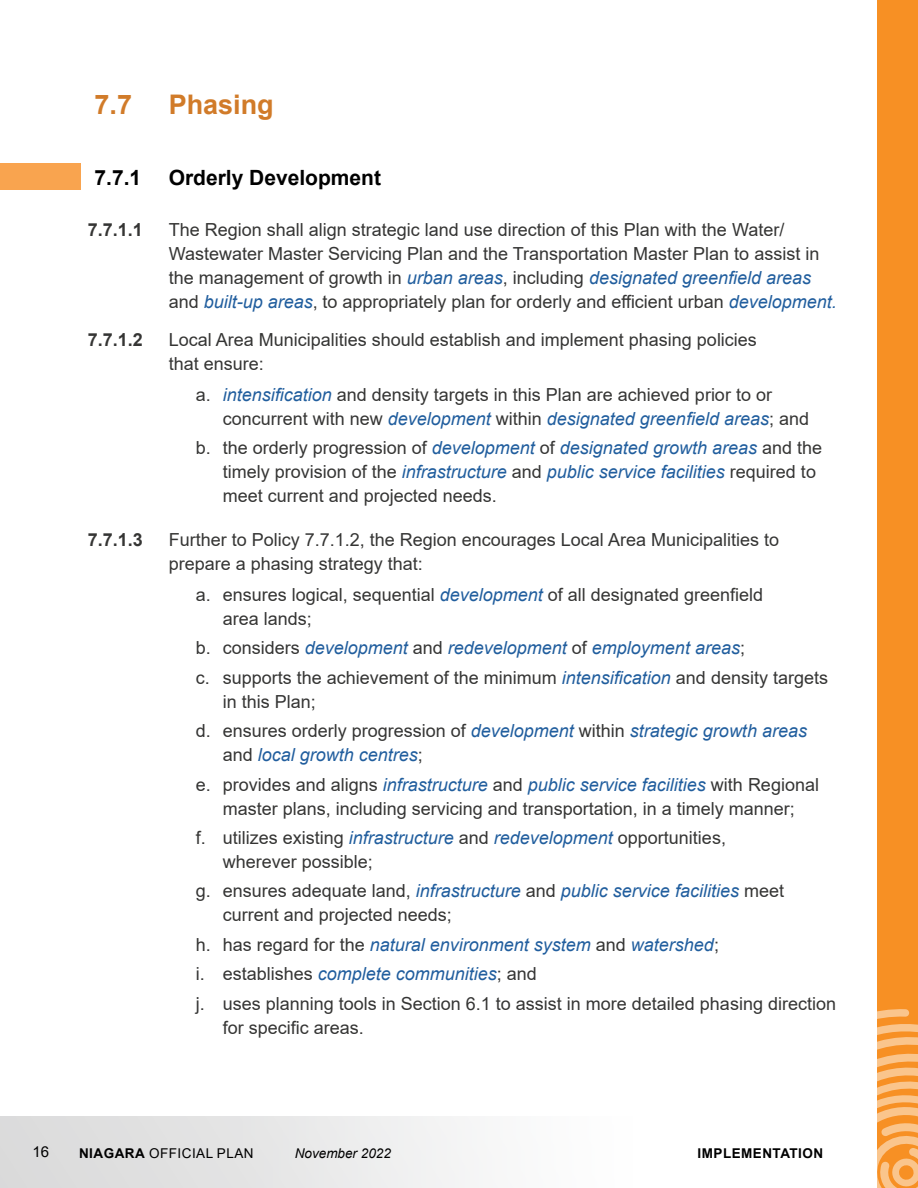
<style>
.page{position:relative;width:918px;height:1188px;background:#fff}
.page>*{position:absolute;margin:0;border:0;box-sizing:border-box;transform-origin:0 0}
.H2_-_0_0{font:700 27px "Arial";color:#d17b29}
.H3_-_0_0_0{font:700 21px "Arial";color:#000}
.Body_indent_0_0_0{font:18px/24px "Arial";color:#353534}
.t1{font:italic 18px/24px "Arial";color:#215e9e}
.Body_indent_0_0_0-2{font:700 18px "Arial";color:#353534}
.t2{font:15px "Arial";color:#000}
.t3{font:13.5px "Arial";letter-spacing:.035em;color:#000}
.t4{font:700 13.5px "Arial";letter-spacing:.035em;color:#000}
.t5{font:italic 13.5px "Arial";color:#000}
.s1{font-style:italic;color:#215e9e}
.s2{font-style:normal;color:#353534}
.s3{font-weight:700}
</style>
<div class="page">
<div style="left:0;top:1117px;width:878px;height:71px;background:linear-gradient(to right,#dadadb,#fff)"></div>
<div style="left:878px;top:0;width:40px;height:1188px;background:#f79024"></div>
<svg style="left:876px;top:1008px;width:42px;height:180px"></svg>
<div style="left:0;top:163px;width:81px;height:27px;background:#f9a44f"></div>
<h2 class="H2_-_0_0" style="left:94px;top:86px;width:39px">7.7</h2>
<h2 class="H2_-_0_0" style="left:169px;top:86px;width:107px">Phasing</h2>
<h3 class="H3_-_0_0_0" style="left:94px;top:163px;width:48px">7.7.1</h3>
<h3 class="H3_-_0_0_0" style="left:169px;top:163px;width:214px">Orderly Development</h3>
<p class="Body_indent_0_0_0-2" style="left:88px;top:217px;width:57px">7.7.1.1</p>
<p class="Body_indent_0_0_0" style="left:169px;top:218px;width:670px">The Region shall align strategic land use direction of this Plan with the Water/ Wastewater Master Servicing Plan and the Transportation Master Plan to assist in the management of growth in <span class="s1">urban areas</span>, including <span class="s1">designated greenfield areas </span>and <span class="s1">built-up areas</span>, to appropriately plan for orderly and efficient urban <span class="s1">development.</span></p>
<p class="Body_indent_0_0_0-2" style="left:88px;top:327px;width:57px">7.7.1.2</p>
<p class="Body_indent_0_0_0" style="left:169px;top:327px;width:590px">Local Area Municipalities should establish and implement phasing policies that ensure:</p>
<p class="Body_indent_0_0_0" style="left:223px;top:382px;width:588px;text-indent:-27px">a. <span class="s1">intensification</span> and density targets in this Plan are achieved prior to or concurrent with new <span class="s1">development</span> within <span class="s1">designated greenfield areas</span>; and</p>
<p class="Body_indent_0_0_0" style="left:223px;top:436px;width:601px;text-indent:-27px">b. the orderly progression of <span class="s1">development</span> of <span class="s1">designated growth areas</span> and the timely provision of the <span class="s1">infrastructure</span> and <span class="s1">public service facilities</span> required to meet current and projected needs.</p>
<p class="Body_indent_0_0_0-2" style="left:88px;top:527px;width:57px">7.7.1.3</p>
<p class="Body_indent_0_0_0" style="left:169px;top:528px;width:612px">Further to Policy 7.7.1.2, the Region encourages Local Area Municipalities to prepare a phasing strategy that:</p>
<p class="Body_indent_0_0_0" style="left:223px;top:583px;width:542px;text-indent:-27px">a. ensures logical, sequential <span class="s1">development</span> of all designated greenfield area lands;</p>
<p class="t1" style="left:196px;top:636px;width:551px"><span class="s2">b. considers</span> development <span class="s2">and</span> redevelopment <span class="s2">of</span> employment areas<span class="s2">;</span></p>
<p class="Body_indent_0_0_0" style="left:223px;top:665px;width:607px;text-indent:-27px">c. supports the achievement of the minimum <span class="s1">intensification</span> and density targets in this Plan;</p>
<p class="t1" style="left:223px;top:719px;width:586px;text-indent:-27px"><span class="s2">d. ensures orderly progression of</span> development <span class="s2">within</span> strategic growth areas <span class="s2">and</span> local growth centres<span class="s2">;</span></p>
<p class="Body_indent_0_0_0" style="left:196px;top:772px;width:625px;text-align:center">e. provides and aligns <span class="s1">infrastructure</span> and <span class="s1">public service facilities</span> with Regional master plans, including servicing and transportation, in a timely manner;</p>
<p class="Body_indent_0_0_0" style="left:223px;top:826px;width:505px;text-indent:-27px">f. utilizes existing <span class="s1">infrastructure</span> and <span class="s1">redevelopment</span> opportunities, wherever possible;</p>
<p class="Body_indent_0_0_0" style="left:223px;top:879px;width:563px;text-indent:-27px">g. ensures adequate land, <span class="s1">infrastructure</span> and <span class="s1">public service facilities</span> meet current and projected needs;</p>
<p class="t1" style="left:196px;top:933px;width:525px"><span class="s2">h. has regard for the</span> natural environment system <span class="s2">and</span> watershed<span class="s2">;</span></p>
<p class="t1" style="left:196px;top:962px;width:343px"><span class="s2">i. establishes</span> complete communities<span class="s2">; and</span></p>
<p class="Body_indent_0_0_0" style="left:223px;top:991px;width:615px;text-indent:-27px">j. uses planning tools in Section 6.1 to assist in more detailed phasing direction for specific areas.</p>
<p class="t2" style="left:32px;top:1142px;width:18px">16</p>
<p class="t3" style="left:79px;top:1144px;width:176px"><span class="s3">NIAGARA</span> OFFICIAL PLAN</p>
<p class="t5" style="left:295px;top:1144px;width:98px">November 2022</p>
<p class="t4" style="left:698px;top:1144px;width:127px">IMPLEMENTATION</p>
</div>
